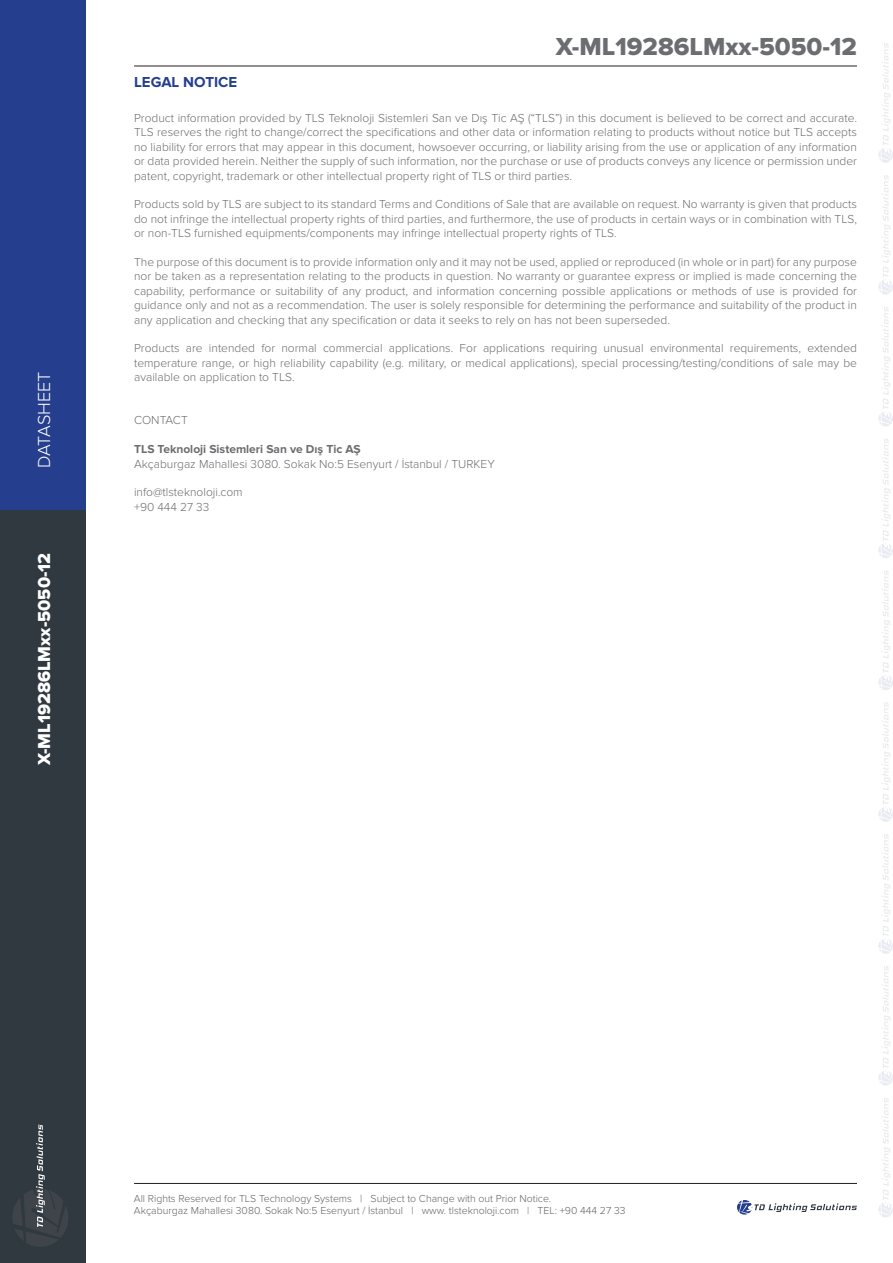
<style>
.page{position:relative;width:893px;height:1263px;background:#fff}
.page>*{position:absolute;margin:0;border:0;box-sizing:border-box;transform-origin:0 0}
.t1{font:25.5px "Proxima Nova Extrabld";color:#6c6d70}
.t2{font:18px "Proxima Nova Extrabld";color:#fff}
.t3{font:300 18px "Proxima Nova";letter-spacing:-.01em;color:#fff}
.t4{font:700 15px "Proxima Nova";color:#253f8e}
.t5{font:300 12px/14.4px "Proxima Nova";color:#6c6d70;text-align:justify}
.t6{font:700 12px "Proxima Nova";color:#6c6d70}
.t7{font:300 10.5px/12.6px "Proxima Nova";color:#636366}
</style>
<div class="page">
<div style="left:0;top:0;width:85px;height:510px;background:#253f8e"></div>
<div style="left:0;top:510px;width:85px;height:753px;background:#303840"></div>
<hr style="left:134px;top:1183px;width:723px;height:1px;background:#231f20">
<hr style="left:134px;top:66px;width:723px;height:1px;background:#231f20">
<svg style="left:737px;top:1200px;width:120px;height:14px"></svg>
<svg style="left:878px;top:1098px;width:15px;height:119px"></svg>
<svg style="left:878px;top:966px;width:15px;height:120px"></svg>
<svg style="left:878px;top:834px;width:15px;height:120px"></svg>
<svg style="left:878px;top:702px;width:15px;height:120px"></svg>
<svg style="left:878px;top:570px;width:15px;height:120px"></svg>
<svg style="left:878px;top:439px;width:15px;height:119px"></svg>
<svg style="left:878px;top:307px;width:15px;height:119px"></svg>
<svg style="left:878px;top:175px;width:15px;height:120px"></svg>
<svg style="left:878px;top:43px;width:15px;height:120px"></svg>
<svg style="left:13px;top:1124px;width:55px;height:123px"></svg>
<h2 class="t3" style="left:34px;top:468px;width:97px;rotate:-90deg">DATASHEET</h2>
<h2 class="t2" style="left:34px;top:765px;width:214px;rotate:-90deg">X-ML19286LMxx-5050-12</h2>
<h1 class="t1" style="left:556px;top:32px;width:303px">X-ML19286LMxx-5050-12</h1>
<p class="t4" style="left:134px;top:73px;width:105px">LEGAL NOTICE</p>
<p class="t5" style="left:134px;top:111px;width:724px">Product information provided by TLS Teknoloji Sistemleri San ve Dış Tic AŞ (“TLS”) in this document is believed to be correct and accurate.<br>TLS reserves the right to change/correct the specifications and other data or information relating to products without notice but TLS accepts no liability for errors that may appear in this document, howsoever occurring, or liability arising from the use or application of any information or data provided herein. Neither the supply of such information, nor the purchase or use of products conveys any licence or permission under patent, copyright, trademark or other intellectual property right of TLS or third parties.</p>
<p class="t5" style="left:134px;top:197px;width:724px">Products sold by TLS are subject to its standard Terms and Conditions of Sale that are available on request. No warranty is given that products do not infringe the intellectual property rights of third parties, and furthermore, the use of products in certain ways or in combination with TLS, or non-TLS furnished equipments/components may infringe intellectual property rights of TLS.</p>
<p class="t5" style="left:134px;top:255px;width:724px">The purpose of this document is to provide information only and it may not be used, applied or reproduced (in whole or in part) for any purpose nor be taken as a representation relating to the products in question. No warranty or guarantee express or implied is made concerning the capability, performance or suitability of any product, and information concerning possible applications or methods of use is provided for guidance only and not as a recommendation. The user is solely responsible for determining the performance and suitability of the product in any application and checking that any specification or data it seeks to rely on has not been superseded.</p>
<p class="t5" style="left:134px;top:341px;width:724px">Products are intended for normal commercial applications. For applications requiring unusual environmental requirements, extended temperature range, or high reliability capability (e.g. military, or medical applications), special processing/testing/conditions of sale may be available on application to TLS.</p>
<p class="t5" style="left:134px;top:413px;width:55px">CONTACT</p>
<p class="t6" style="left:134px;top:442px;width:228px">TLS Teknoloji Sistemleri San ve Dış Tic AŞ</p>
<p class="t5" style="left:134px;top:457px;width:362px">Akçaburgaz Mahallesi 3080. Sokak No:5 Esenyurt / İstanbul / TURKEY</p>
<p class="t5" style="left:134px;top:485px;width:110px">info@tlsteknoloji.com +90 444 27 33</p>
<p class="t7" style="left:134px;top:1192px;width:493px">All Rights Reserved for TLS Technology Systems | Subject to Change with out Prior Notice.<br>Akçaburgaz Mahallesi 3080. Sokak No:5 Esenyurt / İstanbul | www. tlsteknoloji.com | TEL: +90 444 27 33</p>
</div>
